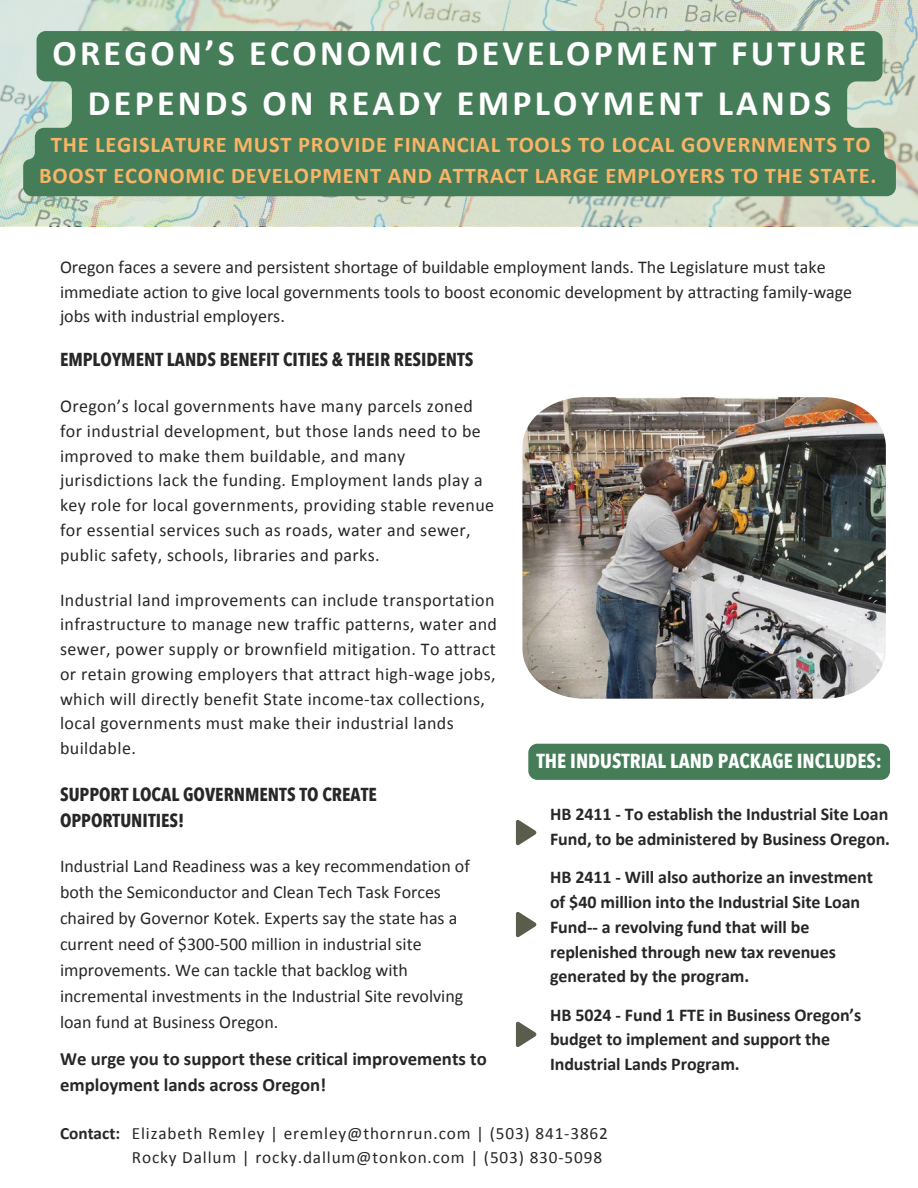
<style>
.page{position:relative;width:918px;height:1188px;background:#fff}
.page>*{position:absolute;margin:0;border:0;box-sizing:border-box;transform-origin:0 0}
.t1{font:700 36px/49.5px "Calibri";letter-spacing:.09em;color:#fff;text-align:center}
.t2{font:700 22.5px/31.5px "Calibri";letter-spacing:.035em;color:#fbb466;text-align:center}
.t3{font:700 20.25px "Avenir Next Condensed";color:#fff}
.t4{font:700 18.75px/25.8px "Avenir Next Condensed";color:#272727}
.t5{font:700 18.75px/25.8px "Calibri";color:#272727}
.t6{font:18px/24.8px "Calibri";letter-spacing:.02em;color:#272727}
.t7{font:18px/25.8px "Calibri";color:#272727}
.t8{font:700 18px/24.8px "Calibri";letter-spacing:-.005em;color:#272727}
.t9{font:17.25px "Calibri";letter-spacing:.05em;color:#272727}
.t10{font:700 17.25px "Calibri";color:#272727}
</style>
<div class="page">
<img style="left:522px;top:397px;width:364px;height:302px">
<svg style="left:0;top:0;width:918px;height:226px;background:#d0daca"></svg>
<svg style="left:516px;top:820px;width:20px;height:25px"></svg>
<svg style="left:516px;top:912px;width:20px;height:25px"></svg>
<svg style="left:516px;top:1022px;width:20px;height:25px"></svg>
<div style="left:528px;top:744px;width:362px;height:36px;background:#457d58"></div>
<div style="left:23px;top:31px;width:873px;height:165px;background:#457d58"></div>
<p class="t1" style="left:53px;top:32px;width:815px">OREGON’S ECONOMIC DEVELOPMENT FUTURE<br>DEPENDS ON READY EMPLOYMENT LANDS</p>
<p class="t2" style="left:39px;top:131px;width:839px">THE LEGISLATURE MUST PROVIDE FINANCIAL TOOLS TO LOCAL GOVERNMENTS TO<br>BOOST ECONOMIC DEVELOPMENT AND ATTRACT LARGE EMPLOYERS TO THE STATE.</p>
<h3 class="t7" style="left:60px;top:256px;width:794px;line-height:24.8px">Oregon faces a severe and persistent shortage of buildable employment lands. The Legislature must take immediate action to give local governments tools to boost economic development by attracting family-wage jobs with industrial employers.</h3>
<h2 class="t4" style="left:60px;top:347px;width:415px">EMPLOYMENT LANDS BENEFIT CITIES &amp; THEIR RESIDENTS</h2>
<p class="t6" style="left:60px;top:395px;width:436px">Oregon’s local governments have many parcels zoned for industrial development, but those lands need to be improved to make them buildable, and many jurisdictions lack the funding. Employment lands play a key role for local governments, providing stable revenue for essential services such as roads, water and sewer, public safety, schools, libraries and parks.</p>
<p class="t6" style="left:60px;top:589px;width:438px">Industrial land improvements can include transportation infrastructure to manage new traffic patterns, water and sewer, power supply or brownfield mitigation. To attract or retain growing employers that attract high-wage jobs, which will directly benefit State income-tax collections,</p>
<p class="t6" style="left:60px;top:712px;width:395px">local governments must make their industrial lands buildable.</p>
<h2 class="t4" style="left:60px;top:782px;width:318px">SUPPORT LOCAL GOVERNMENTS TO CREATE<br>OPPORTUNITIES!</h2>
<p class="t7" style="left:60px;top:855px;width:411px">Industrial Land Readiness was a key recommendation of both the Semiconductor and Clean Tech Task Forces chaired by Governor Kotek. Experts say the state has a current need of $300-500 million in industrial site improvements. We can tackle that backlog with incremental investments in the Industrial Site revolving loan fund at Business Oregon.</p>
<p class="t5" style="left:60px;top:1048px;width:428px">We urge you to support these critical improvements to employment lands across Oregon!</p>
<h1 class="t3" style="left:536px;top:748px;width:347px">THE INDUSTRIAL LAND PACKAGE INCLUDES:</h1>
<p class="t8" style="left:550px;top:803px;width:342px">HB 2411 - To establish the Industrial Site Loan<br>Fund, to be administered by Business Oregon.</p>
<h4 class="t8" style="left:550px;top:866px;width:325px">HB 2411 - Will also authorize an investment of $40 million into the Industrial Site Loan Fund-- a revolving fund that will be replenished through new tax revenues generated by the program.</h4>
<h4 class="t8" style="left:550px;top:1004px;width:313px">HB 5024 - Fund 1 FTE in Business Oregon’s budget to implement and support the<br>Industrial Lands Program.</h4>
<p class="t10" style="left:60px;top:1126px;width:62px">Contact:</p>
<h2 class="t9" style="left:132px;top:1126px;width:478px">Elizabeth Remley | eremley@thornrun.com | (503) 841-3862</h2>
<p class="t9" style="left:132px;top:1150px;width:472px">Rocky Dallum | rocky.dallum@tonkon.com | (503) 830-5098</p>
</div>
